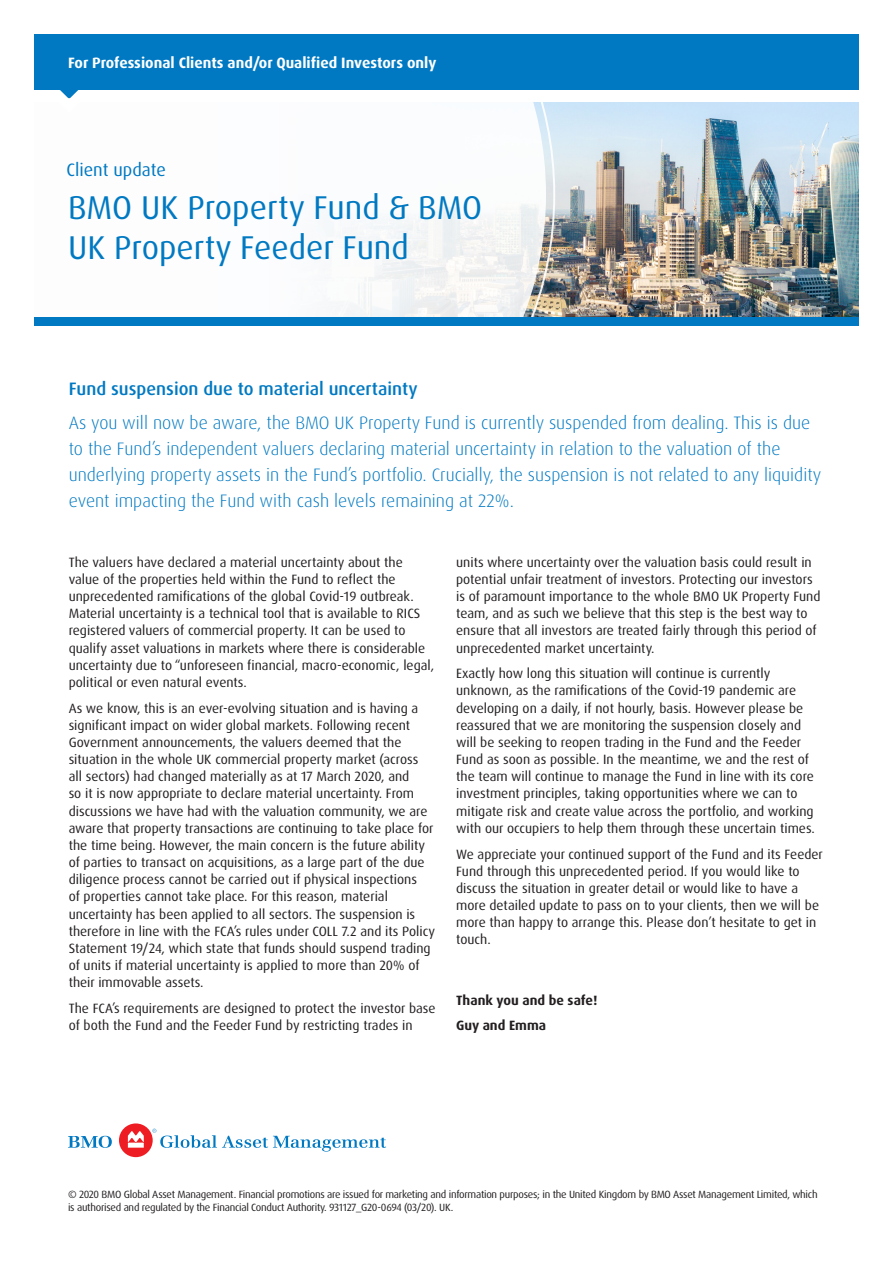
<style>
.page{position:relative;width:893px;height:1263px;background:#fff}
.page>*{position:absolute;margin:0;border:0;box-sizing:border-box;transform-origin:0 0}
.Title_28pt_blue{font:33px/39.6px "Dax Pro";color:#0079c2}
.Body_9pt__2mm{font:300 18px/25.8px "Dax Pro";color:#0079c2}
.Body_9pt__2mm-2{font:500 18px "Dax Pro";color:#0079c2}
.Title_28pt_blue-2{font:18px "Dax Pro";color:#0079c2}
.Header_date{font:700 15px "Dax Pro";color:#fff}
.Body_9pt__2mm-3{font:13.5px/17.1px "Dax Pro";color:#231f20}
.Body_9pt__2mm-4{font:700 13.5px "Dax Pro";color:#231f20}
.Disclaimer{font:10.5px/12.6px "Dax Pro";letter-spacing:-.025em;color:#231f20}
</style>
<div class="page">
<img style="left:555px;top:102px;width:304px;height:216px">
<svg style="left:34px;top:102px;width:521px;height:216px"></svg>
<svg style="left:68px;top:1136px;width:44px;height:12px"></svg>
<div style="left:119px;top:1123px;width:34px;height:34px;background:#ee1d23;border-radius:50%"></div>
<svg style="left:128px;top:1131px;width:16px;height:17px"></svg>
<svg style="left:152px;top:1129px;width:234px;height:22px"></svg>
<div style="left:34px;top:318px;width:825px;height:8px;background:#0079c2"></div>
<div style="left:34px;top:34px;width:825px;height:56px;background:#0079c2"></div>
<svg style="left:57px;top:90px;width:25px;height:23px"></svg>
<p class="Header_date" style="left:68px;top:53px;width:370px">For Professional Clients and/or Qualified Investors only</p>
<p class="Title_28pt_blue-2" style="left:67px;top:158px;width:101px">Client update</p>
<p class="Title_28pt_blue" style="left:68px;top:188px;width:416px">BMO UK Property Fund &amp; BMO<br>UK Property Feeder Fund</p>
<p class="Body_9pt__2mm-2" style="left:69px;top:377px;width:350px">Fund suspension due to material uncertainty</p>
<p class="Body_9pt__2mm" style="left:69px;top:410px;width:754px">As you will now be aware, the BMO UK Property Fund is currently suspended from dealing. This is due to the Fund’s independent valuers declaring material uncertainty in relation to the valuation of the underlying property assets in the Fund’s portfolio. Crucially, the suspension is not related to any liquidity event impacting the Fund with cash levels remaining at 22%.</p>
<p class="Body_9pt__2mm-3" style="left:69px;top:553px;width:367px">The valuers have declared a material uncertainty about the value of the properties held within the Fund to reflect the unprecedented ramifications of the global Covid-19 outbreak.<br>Material uncertainty is a technical tool that is available to RICS registered valuers of commercial property. It can be used to qualify asset valuations in markets where there is considerable uncertainty due to “unforeseen financial, macro-economic, legal, political or even natural events.</p>
<p class="Body_9pt__2mm-3" style="left:69px;top:699px;width:368px">As we know, this is an ever-evolving situation and is having a significant impact on wider global markets. Following recent Government announcements, the valuers deemed that the situation in the whole UK commercial property market (across<br>all sectors) had changed materially as at 17 March 2020, and<br>so it is now appropriate to declare material uncertainty. From discussions we have had with the valuation community, we are aware that property transactions are continuing to take place for the time being. However, the main concern is the future ability of parties to transact on acquisitions, as a large part of the due diligence process cannot be carried out if physical inspections<br>of properties cannot take place. For this reason, material uncertainty has been applied to all sectors. The suspension is therefore in line with the FCA’s rules under COLL 7.2 and its Policy Statement 19/24, which state that funds should suspend trading of units if material uncertainty is applied to more than 20% of their immovable assets.</p>
<p class="Body_9pt__2mm-3" style="left:69px;top:1000px;width:368px">The FCA’s requirements are designed to protect the investor base of both the Fund and the Feeder Fund by restricting trades in</p>
<p class="Body_9pt__2mm-3" style="left:456px;top:553px;width:366px">units where uncertainty over the valuation basis could result in potential unfair treatment of investors. Protecting our investors is of paramount importance to the whole BMO UK Property Fund team, and as such we believe that this step is the best way to ensure that all investors are treated fairly through this period of unprecedented market uncertainty.</p>
<p class="Body_9pt__2mm-3" style="left:456px;top:665px;width:360px">Exactly how long this situation will continue is currently unknown, as the ramifications of the Covid-19 pandemic are developing on a daily, if not hourly, basis. However please be reassured that we are monitoring the suspension closely and will be seeking to reopen trading in the Fund and the Feeder Fund as soon as possible. In the meantime, we and the rest of the team will continue to manage the Fund in line with its core investment principles, taking opportunities where we can to mitigate risk and create value across the portfolio, and working with our occupiers to help them through these uncertain times.</p>
<p class="Body_9pt__2mm-3" style="left:456px;top:845px;width:368px">We appreciate your continued support of the Fund and its Feeder Fund through this unprecedented period. If you would like to discuss the situation in greater detail or would like to have a more detailed update to pass on to your clients, then we will be more than happy to arrange this. Please don’t hesitate to get in touch.</p>
<p class="Body_9pt__2mm-4" style="left:456px;top:991px;width:143px">Thank you and be safe!</p>
<p class="Body_9pt__2mm-4" style="left:456px;top:1017px;width:92px">Guy and Emma</p>
<p class="Disclaimer" style="left:68px;top:1188px;width:751px">© 2020 BMO Global Asset Management. Financial promotions are issued for marketing and information purposes; in the United Kingdom by BMO Asset Management Limited, which is authorised and regulated by the Financial Conduct Authority. 931127_G20-0694 (03/20). UK.</p>
</div>
